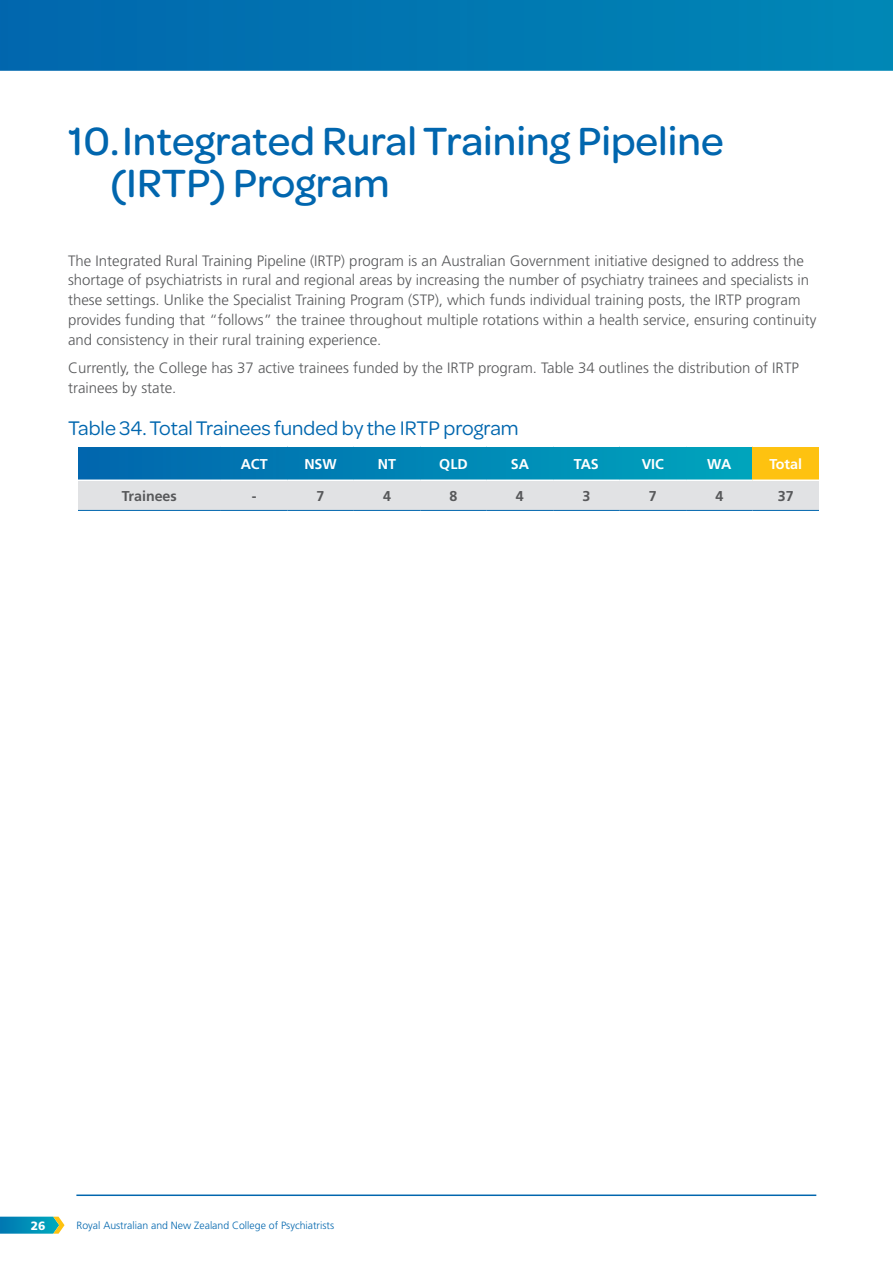
<style>
.page{position:relative;width:893px;height:1263px;background:#fff}
.page>*{position:absolute;margin:0;border:0;box-sizing:border-box;transform-origin:0 0}
.t1{font:500 42px/42px "Omnes";color:#0166ae}
.t2{font:21px "Omnes";color:#0166ae}
.body{font:300 15px/19.8px "Frutiger LT Std";color:#57585a}
.table_body__bold{font:700 14.25px "Frutiger LT Std";color:#fff}
.table_body__bold-2{font:700 14.25px "Frutiger LT Std";color:#57585a}
.t3{font:900 12px "Frutiger LT Std";color:#fff}
.t4{font:300 10.5px "Frutiger LT Std";color:#0166ae}
</style>
<div class="page">
<svg style="left:0;top:0;width:893px;height:71px;background:#0177b1"></svg>
<svg style="left:78px;top:447px;width:741px;height:63px;background:#76b3c3"></svg>
<hr style="left:78px;top:479px;width:143px;height:2px;background:#fff">
<hr style="left:221px;top:479px;width:66px;height:2px;background:#fff">
<hr style="left:287px;top:479px;width:67px;height:2px;background:#fff">
<hr style="left:354px;top:479px;width:66px;height:2px;background:#fff">
<hr style="left:420px;top:479px;width:67px;height:2px;background:#fff">
<hr style="left:487px;top:479px;width:66px;height:2px;background:#fff">
<hr style="left:553px;top:479px;width:67px;height:2px;background:#fff">
<hr style="left:620px;top:479px;width:66px;height:2px;background:#fff">
<hr style="left:752px;top:479px;width:67px;height:2px;background:#fff">
<hr style="left:686px;top:479px;width:66px;height:2px;background:#fff">
<hr style="left:78px;top:510px;width:143px;height:1px;background:#0166ae">
<hr style="left:221px;top:510px;width:66px;height:1px;background:#0166ae">
<hr style="left:287px;top:510px;width:67px;height:1px;background:#0166ae">
<hr style="left:354px;top:510px;width:66px;height:1px;background:#0166ae">
<hr style="left:420px;top:510px;width:67px;height:1px;background:#0166ae">
<hr style="left:487px;top:510px;width:66px;height:1px;background:#0166ae">
<hr style="left:553px;top:510px;width:67px;height:1px;background:#0166ae">
<hr style="left:620px;top:510px;width:66px;height:1px;background:#0166ae">
<hr style="left:686px;top:510px;width:66px;height:1px;background:#0166ae">
<hr style="left:752px;top:510px;width:67px;height:1px;background:#0166ae">
<svg style="left:0;top:1217px;width:65px;height:17px"></svg>
<hr style="left:76px;top:1194px;width:740px;height:2px;background:#0166ae">
<p class="t1" style="left:111px;top:117px;width:615px;text-indent:-43px">10.Integrated Rural Training Pipeline (IRTP) Program</p>
<p class="body" style="left:68px;top:251px;width:750px">The Integrated Rural Training Pipeline (IRTP) program is an Australian Government initiative designed to address the shortage of psychiatrists in rural and regional areas by increasing the number of psychiatry trainees and specialists in these settings. Unlike the Specialist Training Program (STP), which funds individual training posts, the IRTP program provides funding that “follows” the trainee throughout multiple rotations within a health service, ensuring continuity and consistency in their rural training experience.</p>
<p class="body" style="left:68px;top:358px;width:732px">Currently, the College has 37 active trainees funded by the IRTP program. Table 34 outlines the distribution of IRTP trainees by state.</p>
<p class="t2" style="left:68px;top:414px;width:452px">Table 34. Total Trainees funded by the IRTP program</p>
<p class="table_body__bold" style="left:241px;top:455px;width:28px">ACT</p>
<p class="table_body__bold" style="left:304px;top:455px;width:34px">NSW</p>
<p class="table_body__bold" style="left:378px;top:455px;width:20px">NT</p>
<p class="table_body__bold" style="left:439px;top:455px;width:30px">QLD</p>
<p class="table_body__bold" style="left:511px;top:455px;width:20px">SA</p>
<p class="table_body__bold" style="left:574px;top:455px;width:26px">TAS</p>
<p class="table_body__bold" style="left:642px;top:455px;width:24px">VIC</p>
<p class="table_body__bold" style="left:707px;top:455px;width:26px">WA</p>
<p class="table_body__bold" style="left:769px;top:455px;width:34px">Total</p>
<p class="table_body__bold-2" style="left:122px;top:487px;width:56px">Trainees</p>
<p class="table_body__bold-2" style="left:252px;top:487px;width:6px">-</p>
<p class="table_body__bold-2" style="left:317px;top:487px;width:9px">7</p>
<p class="table_body__bold-2" style="left:383px;top:487px;width:9px">4</p>
<p class="table_body__bold-2" style="left:449px;top:487px;width:9px">8</p>
<p class="table_body__bold-2" style="left:516px;top:487px;width:9px">4</p>
<p class="table_body__bold-2" style="left:582px;top:487px;width:9px">3</p>
<p class="table_body__bold-2" style="left:649px;top:487px;width:9px">7</p>
<p class="table_body__bold-2" style="left:715px;top:487px;width:9px">4</p>
<p class="table_body__bold-2" style="left:778px;top:487px;width:17px">37</p>
<p class="t3" style="left:31px;top:1218px;width:16px">26</p>
<p class="t4" style="left:77px;top:1219px;width:259px">Royal Australian and New Zealand College of Psychiatrists</p>
</div>
